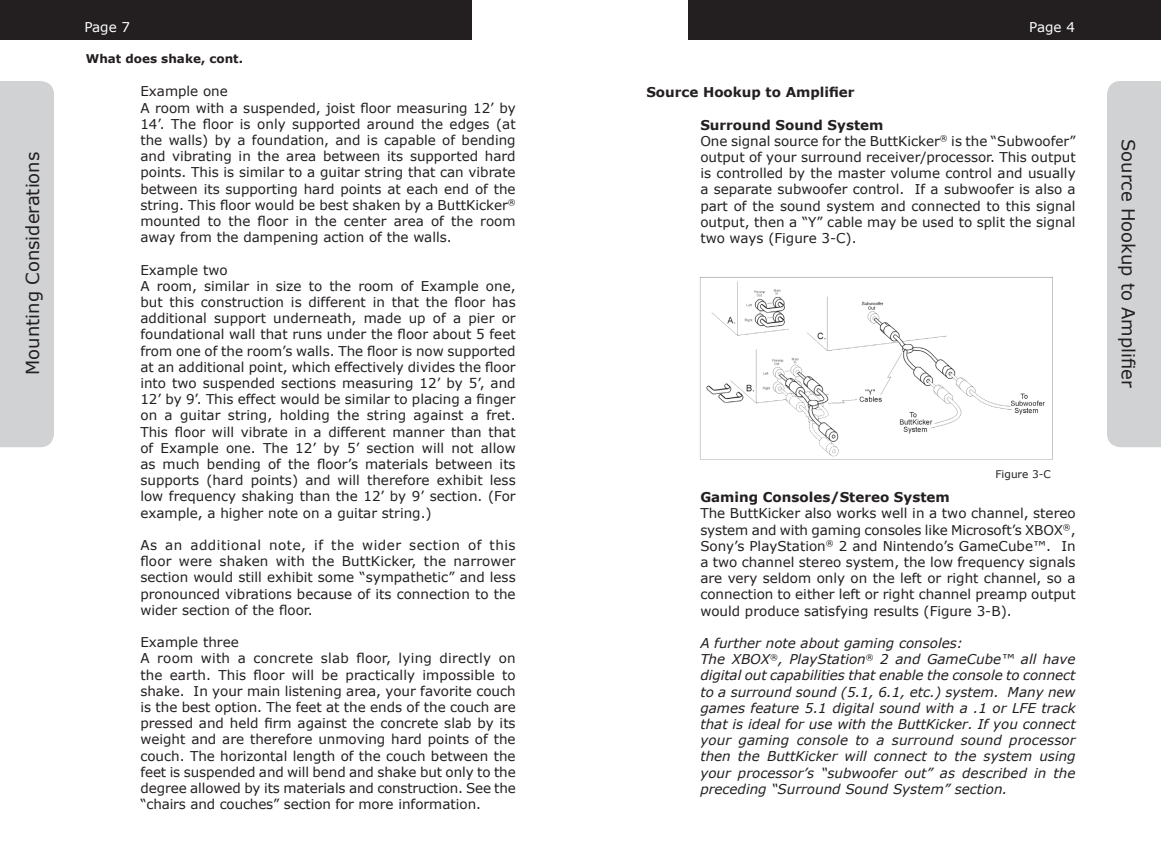
<style>
.page{position:relative;width:1161px;height:864px;background:#fff}
.page>*{position:absolute;margin:0;border:0;box-sizing:border-box;transform-origin:0 0}
.t1{font:18px "Verdana";color:#231f20}
.t2{font:13.5px/16.2px "Verdana";color:#231f20}
.t3{font:italic 13.5px/16.2px "Verdana";color:#231f20}
.t4{font:700 13.5px "Verdana";color:#231f20}
.t5{font:13.5px "Verdana";color:#fff}
.t6{font:700 12px "Verdana";color:#231f20}
.t7{font:10.5px "Verdana";color:#231f20}
.s1{font-weight:700}
</style>
<div class="page">
<div style="left:688px;top:0;width:473px;height:40px;background:#231f20"></div>
<div style="left:1107px;top:81px;width:54px;height:366px;background:#d1d2d4"></div>
<div style="left:0;top:0;width:472px;height:40px;background:#231f20"></div>
<div style="left:0;top:81px;width:54px;height:366px;background:#d1d2d4"></div>
<img style="left:700px;top:277px;width:353px;height:183px">
<h1 class="t1" style="left:20px;top:375px;width:224px;rotate:-90deg">Mounting Considerations</h1>
<p class="t5" style="left:84px;top:18px;width:47px">Page 7</p>
<p class="t6" style="left:86px;top:50px;width:159px">What does shake, cont.</p>
<p class="t2" style="left:140px;top:83px;width:377px">Example one<br>A room with a suspended, joist floor measuring 12’ by 14’. The floor is only supported around the edges (at the walls) by a foundation, and is capable of bending and vibrating in the area between its supported hard points. This is similar to a guitar string that can vibrate between its supporting hard points at each end of the string. This floor would be best shaken by a ButtKicker<sup>® </sup>mounted to the floor in the center area of the room away from the dampening action of the walls.</p>
<p class="t2" style="left:140px;top:261px;width:377px">Example two<br>A room, similar in size to the room of Example one, but this construction is different in that the floor has additional support underneath, made up of a pier or foundational wall that runs under the floor about 5 feet from one of the room’s walls. The floor is now supported at an additional point, which effectively divides the floor into two suspended sections measuring 12’ by 5’, and 12’ by 9’. This effect would be similar to placing a finger on a guitar string, holding the string against a fret.<br>This floor will vibrate in a different manner than that of Example one. The 12’ by 5’ section will not allow as much bending of the floor’s materials between its supports (hard points) and will therefore exhibit less low frequency shaking than the 12’ by 9’ section. (For example, a higher note on a guitar string.)</p>
<p class="t2" style="left:140px;top:537px;width:377px;text-align:justify">As an additional note, if the wider section of this floor were shaken with the ButtKicker, the narrower section would still exhibit some “sympathetic” and less pronounced vibrations because of its connection to the wider section of the floor.</p>
<p class="t2" style="left:140px;top:634px;width:377px">Example three<br>A room with a concrete slab floor, lying directly on the earth. This floor will be practically impossible to shake. In your main listening area, your favorite couch is the best option. The feet at the ends of the couch are pressed and held firm against the concrete slab by its weight and are therefore unmoving hard points of the couch. The horizontal length of the couch between the feet is suspended and will bend and shake but only to the degree allowed by its materials and construction. See the “chairs and couches” section for more information.</p>
<p class="t5" style="left:1029px;top:18px;width:47px">Page 4</p>
<p class="t4" style="left:646px;top:83px;width:210px">Source Hookup to Amplifier</p>
<p class="t2" style="left:700px;top:116px;width:377px"><span class="s1">Surround Sound System<br></span>One signal source for the ButtKicker<sup>®</sup> is the “Subwoofer” output of your surround receiver/processor. This output is controlled by the master volume control and usually a separate subwoofer control. If a subwoofer is also a part of the sound system and connected to this signal output, then a “Y” cable may be used to split the signal two ways (Figure 3-C).</p>
<p class="t7" style="left:996px;top:467px;width:57px">Figure 3-C</p>
<p class="t4" style="left:700px;top:488px;width:251px">Gaming Consoles/Stereo System</p>
<p class="t2" style="left:700px;top:505px;width:377px;text-align:justify">The ButtKicker also works well in a two channel, stereo system and with gaming consoles like Microsoft’s XBOX<sup>®</sup>, Sony’s PlayStation<sup>®</sup> 2 and Nintendo’s GameCube™. In a two channel stereo system, the low frequency signals are very seldom only on the left or right channel, so a connection to either left or right channel preamp output would produce satisfying results (Figure 3-B).</p>
<p class="t3" style="left:700px;top:635px;width:377px">A further note about gaming consoles:<br>The XBOX<sup>®</sup>, PlayStation<sup>®</sup> 2 and GameCube™ all have digital out capabilities that enable the console to connect to a surround sound (5.1, 6.1, etc.) system. Many new games feature 5.1 digital sound with a .1 or LFE track that is ideal for use with the ButtKicker. If you connect your gaming console to a surround sound processor then the ButtKicker will connect to the system using your processor’s “subwoofer out” as described in the preceding “Surround Sound System” section.</p>
<h1 class="t1" style="left:1141px;top:139px;width:250px;rotate:90deg">Source Hookup to Amplifier</h1>
</div>
